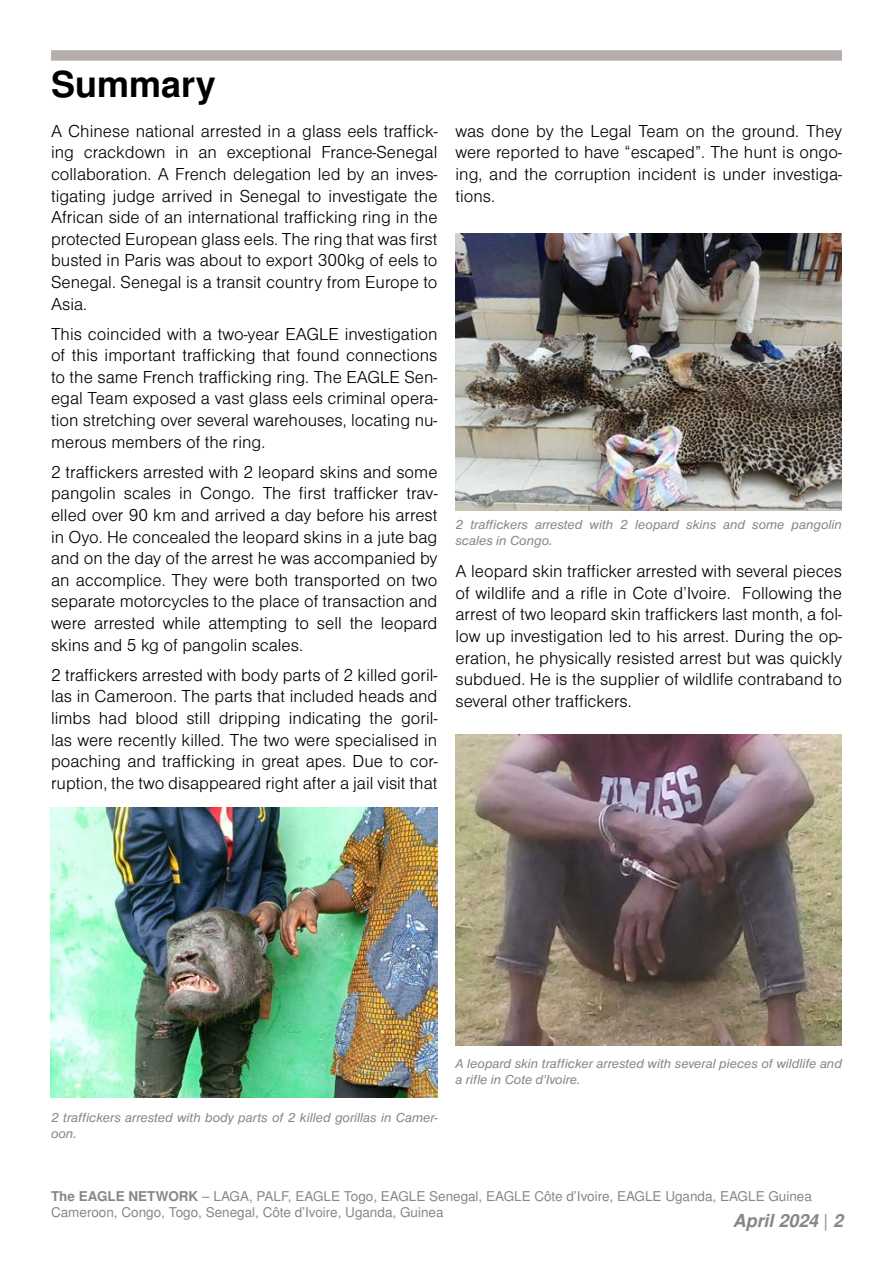
<style>
.page{position:relative;width:893px;height:1263px;background:#fff}
.page>*{position:absolute;margin:0;border:0;box-sizing:border-box;transform-origin:0 0}
.t1{font:700 36px "Nimbus Sans LOT";color:#000}
.t2{font:18px/21.6px "Nimbus Sans DOT Ligh";color:#000;text-align:justify}
.t3{font:italic 700 18px "Nimbus Sans LOT";color:#878787}
.t4{font:italic 13.5px/16.2px "Nimbus Sans DOT";color:#878787}
.t5{font:13.5px/16.2px "Nimbus Sans LOT";color:#878787}
.s1{font-weight:700}
.s2{font-weight:400;font-style:normal}
</style>
<div class="page">
<div style="left:51px;top:50px;width:791px;height:11px;background:#b5aeac"></div>
<img style="left:51px;top:808px;width:387px;height:289px">
<img style="left:455px;top:234px;width:387px;height:276px">
<img style="left:455px;top:734px;width:387px;height:312px">
<h1 class="t1" style="left:51px;top:63px;width:166px">Summary</h1>
<p class="t2" style="left:51px;top:120px;width:388px">A Chinese national arrested in a glass eels traffick&shy;ing crackdown in an exceptional France-Senegal collaboration. A French delegation led by an inves&shy;tigating judge arrived in Senegal to investigate the African side of an international trafficking ring in the protected European glass eels. The ring that was first busted in Paris was about to export 300kg of eels to Senegal. Senegal is a transit country from Europe to Asia.</p>
<p class="t2" style="left:51px;top:323px;width:388px">This coincided with a two-year EAGLE investigation of this important trafficking that found connections to the same French trafficking ring. The EAGLE Sen&shy;egal Team exposed a vast glass eels criminal opera&shy;tion stretching over several warehouses, locating nu&shy;merous members of the ring.</p>
<p class="t2" style="left:51px;top:461px;width:388px">2 traffickers arrested with 2 leopard skins and some pangolin scales in Congo. The first trafficker trav&shy;elled over 90 km and arrived a day before his arrest in Oyo. He concealed the leopard skins in a jute bag and on the day of the arrest he was accompanied by an accomplice. They were both transported on two separate motorcycles to the place of transaction and were arrested while attempting to sell the leopard skins and 5 kg of pangolin scales.</p>
<p class="t2" style="left:51px;top:664px;width:388px">2 traffickers arrested with body parts of 2 killed goril&shy;las in Cameroon. The parts that included heads and limbs had blood still dripping indicating the goril&shy;las were recently killed. The two were specialised in poaching and trafficking in great apes. Due to cor&shy;ruption, the two disappeared right after a jail visit that</p>
<p class="t2" style="left:455px;top:120px;width:388px">was done by the Legal Team on the ground. They were reported to have “escaped”. The hunt is ongo&shy;ing, and the corruption incident is under investiga&shy;tions.</p>
<p class="t4" style="left:455px;top:516px;width:388px">2 traffickers arrested with 2 leopard skins and some pangolin scales in Congo.</p>
<p class="t2" style="left:455px;top:561px;width:388px">A leopard skin trafficker arrested with several pieces of wildlife and a rifle in Cote d’Ivoire. Following the arrest of two leopard skin traffickers last month, a fol&shy;low up investigation led to his arrest. During the op&shy;eration, he physically resisted arrest but was quickly subdued. He is the supplier of wildlife contraband to several other traffickers.</p>
<p class="t4" style="left:51px;top:1109px;width:388px">2 traffickers arrested with body parts of 2 killed gorillas in Camer&shy;oon.</p>
<p class="t4" style="left:455px;top:1055px;width:388px">A leopard skin trafficker arrested with several pieces of wildlife and a rifle in Cote d’Ivoire.</p>
<p class="t5" style="left:51px;top:1189px;width:762px"><span class="s1">The EAGLE NETWORK</span> – LAGA, PALF, EAGLE Togo, EAGLE Senegal, EAGLE Côte d’Ivoire, EAGLE Uganda, EAGLE Guinea<br>Cameroon, Congo, Togo, Senegal, Côte d’Ivoire, Uganda, Guinea</p>
<p class="t3" style="left:733px;top:1210px;width:112px">April 2024 <span class="s2">|</span> 2</p>
</div>
